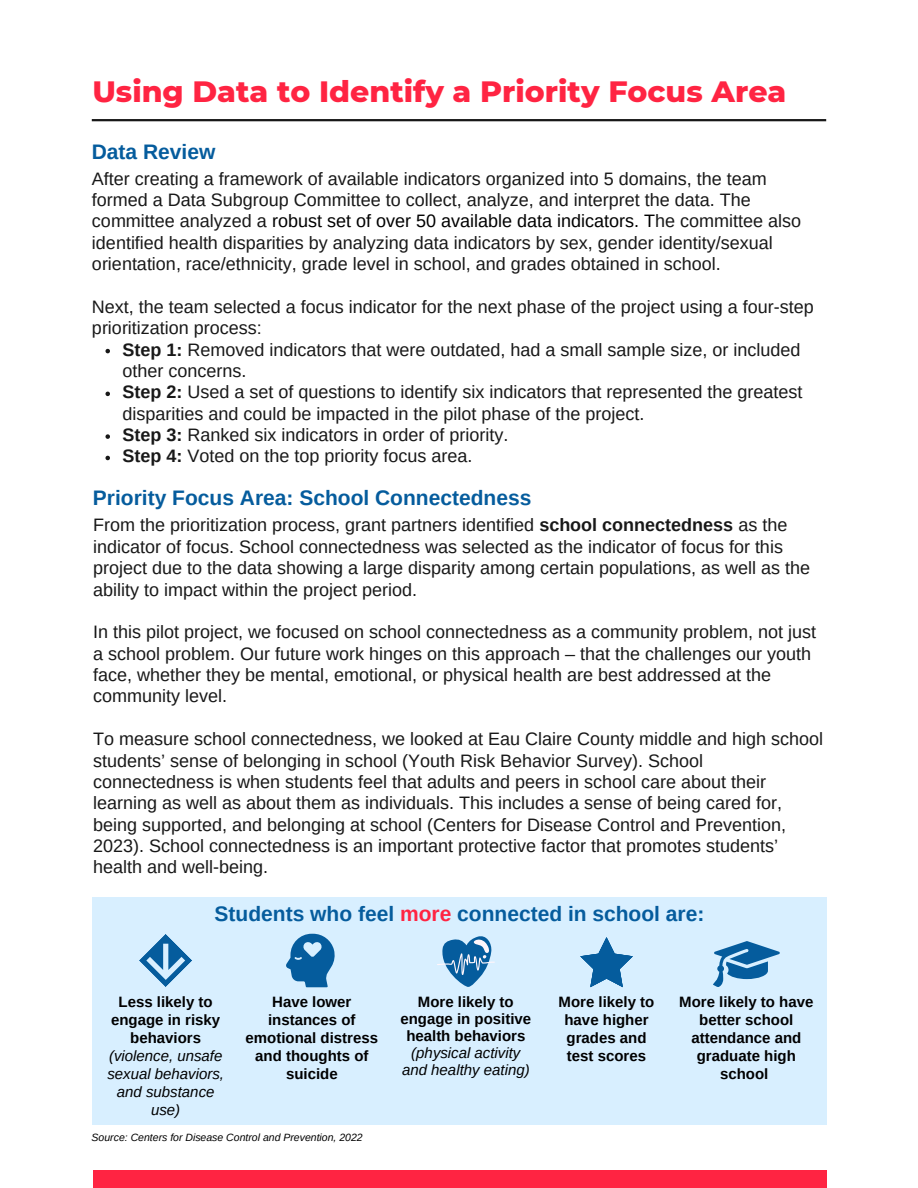
<style>
.page{position:relative;width:918px;height:1188px;background:#fff}
.page>*{position:absolute;margin:0;border:0;box-sizing:border-box;transform-origin:0 0}
.t1{font:800 30px "Montserrat";color:#ff2442}
.t2{font:700 21px "Arimo";color:#055c9d}
.t3{font:18px/21.3px "Arimo";color:#181818}
.t4{font:700 15px/18px "Arimo";color:#000;text-align:center}
.t5{font:italic 15px/18px "Arimo";color:#000;text-align:center}
.t6{font:italic 10.5px "Arimo";color:#000}
.s1{color:#000}
.s2{font-weight:700}
.s3{color:#ff2442}
.s4{font-weight:700;font-style:normal}
.s5{font-weight:400;font-style:italic}
</style>
<div class="page">
<div style="left:93px;top:1170px;width:733px;height:18px;background:#ff2442"></div>
<svg style="left:105px;top:349px;width:5px;height:4px"></svg>
<svg style="left:105px;top:392px;width:5px;height:4px"></svg>
<svg style="left:105px;top:434px;width:5px;height:5px"></svg>
<svg style="left:105px;top:456px;width:5px;height:4px"></svg>
<hr style="left:92px;top:119px;width:734px;height:2px;background:#181818">
<div style="left:92px;top:897px;width:734px;height:227px;background:#d8efff"></div>
<svg style="left:139px;top:934px;width:53px;height:53px"></svg>
<svg style="left:286px;top:934px;width:49px;height:53px"></svg>
<svg style="left:437px;top:936px;width:58px;height:51px"></svg>
<svg style="left:580px;top:937px;width:53px;height:50px"></svg>
<svg style="left:713px;top:941px;width:67px;height:46px"></svg>
<h3 class="t1" style="left:92px;top:73px;width:696px">Using Data to Identify a Priority Focus Area</h3>
<h1 class="t2" style="left:92px;top:140px;width:125px">Data Review</h1>
<h2 class="t3" style="left:92px;top:168px;width:711px">After creating a framework of available indicators organized into 5 domains, the team formed a Data Subgroup Committee to collect, analyze, and interpret the data. The committee analyzed a <span class="s1">robust set of over 50 available data indicators. T</span>he committee also identified health disparities by analyzing data indicators by sex, gender identity/sexual orientation, race/ethnicity, grade level in school, and grades obtained in school.</h2>
<h3 class="t3" style="left:92px;top:296px;width:723px">Next, the team selected a focus indicator for the next phase of the project using a four-step prioritization process:</h3>
<h3 class="t3" style="left:123px;top:339px;width:679px"><span class="s2">Step 1:</span> Removed indicators that were outdated, had a small sample size, or included other concerns.</h3>
<p class="t3" style="left:123px;top:381px;width:681px"><span class="s2">Step 2:</span> Used a set of questions to identify six indicators that represented the greatest disparities and could be impacted in the pilot phase of the project.</p>
<p class="t3" style="left:123px;top:424px;width:387px"><span class="s2">Step 3:</span> Ranked six indicators in order of priority.</p>
<p class="t3" style="left:123px;top:446px;width:351px"><span class="s2">Step 4:</span> Voted on the top priority focus area.</p>
<p class="t2" style="left:93px;top:486px;width:440px">Priority Focus Area: School Connectedness</p>
<h2 class="t3" style="left:93px;top:515px;width:718px">From the prioritization process, grant partners identified <span class="s2">school connectedness</span> as the indicator of focus. School connectedness was selected as the indicator of focus for this project due to the data showing a large disparity among certain populations, as well as the ability to impact within the project period.</h2>
<h3 class="t3" style="left:93px;top:621px;width:724px">In this pilot project, we focused on school connectedness as a community problem, not just a school problem. Our future work hinges on this approach – that the challenges our youth face, whether they be mental, emotional, or physical health are best addressed at the community level.</h3>
<h3 class="t3" style="left:93px;top:728px;width:731px">To measure school connectedness, we looked at Eau Claire County middle and high school students’ sense of belonging in school (Youth Risk Behavior Survey). School connectedness is when students feel that adults and peers in school care about their learning as well as about them as individuals. This includes a sense of being cared for, being supported, and belonging at school (Centers for Disease Control and Prevention, 2023). School connectedness is an important protective factor that promotes students’ health and well-being.</h3>
<p class="t2" style="left:215px;top:902px;width:491px">Students who feel <span class="s3">more</span> connected in school are:</p>
<p class="t5" style="left:107px;top:993px;width:118px"><span class="s4">Less likely to engage in risky behaviors </span>(violence, unsafe sexual behaviors, and substance use)</p>
<p class="t4" style="left:246px;top:993px;width:134px">Have lower instances of emotional distress and thoughts of suicide</p>
<p class="t4" style="left:401px;top:993px;width:132px;line-height:16.8px">More likely to engage in positive health behaviors <span class="s5">(physical activity and healthy eating)</span></p>
<h5 class="t4" style="left:559px;top:993px;width:97px">More likely to have higher grades and test scores</h5>
<h2 class="t6" style="left:92px;top:1131px;width:273px">Source: Centers for Disease Control and Prevention, 2022</h2>
<p class="t4" style="left:679px;top:993px;width:136px">More likely to have better school attendance and graduate high school</p>
</div>
